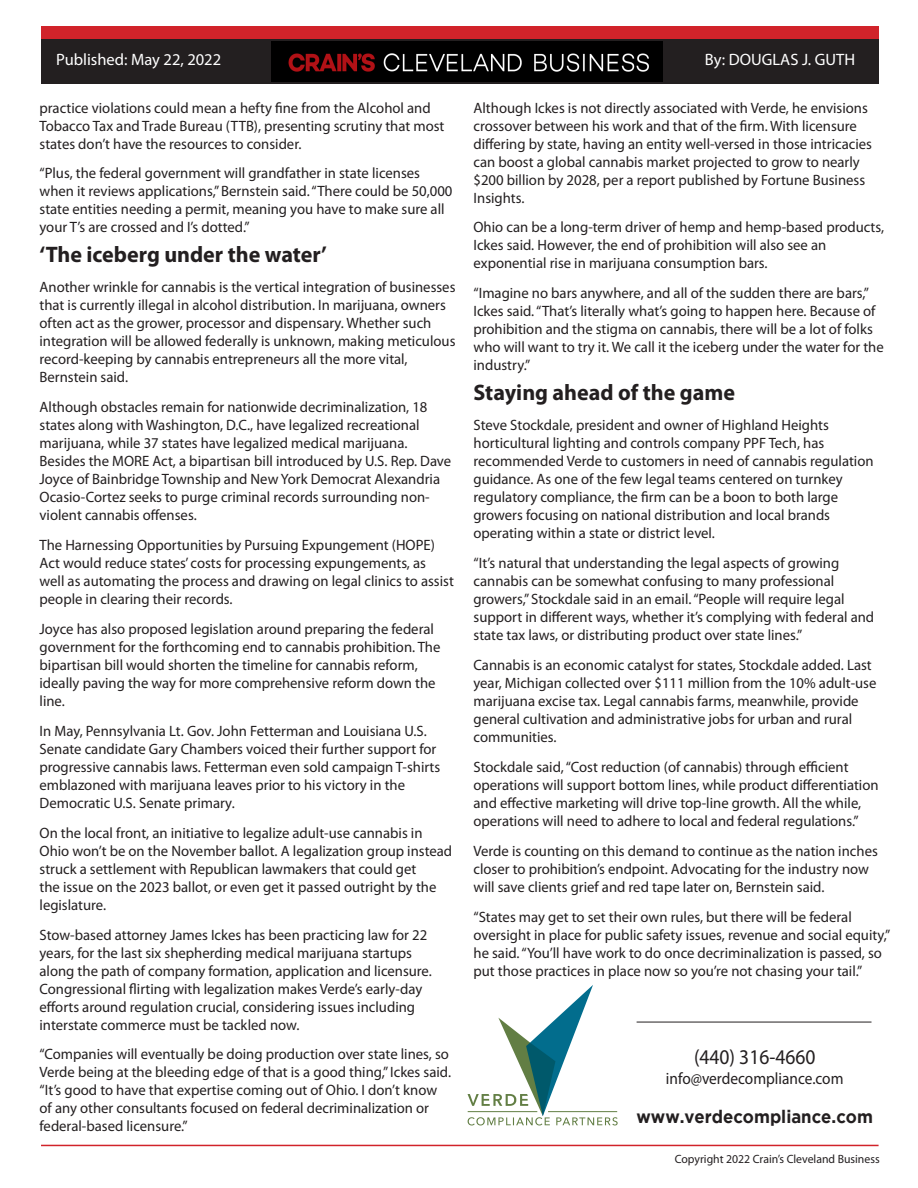
<style>
.page{position:relative;width:918px;height:1188px;background:#fff}
.page>*{position:absolute;margin:0;border:0;box-sizing:border-box;transform-origin:0 0}
.t1{font:700 22.5px "Myriad Pro";color:#231f20}
.t2{font:21px "Myriad Pro";color:#231f20;scale:.93 1}
.t3{font:700 18px "Gotham";color:#231f20;scale:.93 1}
.t4{font:16.5px "Myriad Pro";color:#fff}
.t5{font:16.5px "Myriad Pro";color:#231f20;scale:.93 1}
.t6{font:15px/18px "Myriad Pro";color:#231f20}
.t7{font:12px "Myriad Pro";color:#231f20}
</style>
<div class="page">
<div style="left:41px;top:26px;width:838px;height:13px;background:#d1232a"></div>
<div style="left:41px;top:40px;width:838px;height:44px;background:#231f20"></div>
<hr style="left:41px;top:1145px;width:838px;height:1px;background:#d1232a">
<img style="left:271px;top:42px;width:392px;height:39px">
<hr style="left:637px;top:1022px;width:235px;height:1px;background:#231f20">
<svg style="left:468px;top:985px;width:150px;height:140px"></svg>
<p class="t4" style="left:56px;top:51px;width:167px">Published: May 22, 2022</p>
<p class="t4" style="left:705px;top:51px;width:152px">By: DOUGLAS J. GUTH</p>
<p class="t6" style="left:40px;top:99px;width:406px">practice violations could mean a hefty fine from the Alcohol and<br>Tobacco Tax and Trade Bureau (TTB), presenting scrutiny that most states don’t have the resources to consider.</p>
<p class="t6" style="left:40px;top:165px;width:414px">“Plus, the federal government will grandfather in state licenses when it reviews applications,” Bernstein said. “There could be 50,000 state entities needing a permit, meaning you have to make sure all your T’s are crossed and I’s dotted.”</p>
<p class="t1" style="left:40px;top:240px;width:289px">‘The iceberg under the water’</p>
<p class="t6" style="left:40px;top:279px;width:417px">Another wrinkle for cannabis is the vertical integration of businesses that is currently illegal in alcohol distribution. In marijuana, owners often act as the grower, processor and dispensary. Whether such integration will be allowed federally is unknown, making meticulous record-keeping by cannabis entrepreneurs all the more vital, Bernstein said.</p>
<p class="t6" style="left:40px;top:398px;width:413px">Although obstacles remain for nationwide decriminalization, 18 states along with Washington, D.C., have legalized recreational marijuana, while 37 states have legalized medical marijuana.<br>Besides the MORE Act, a bipartisan bill introduced by U.S. Rep. Dave Joyce of Bainbridge Township and New York Democrat Alexandria Ocasio-Cortez seeks to purge criminal records surrounding non&shy;violent cannabis offenses.</p>
<p class="t6" style="left:40px;top:536px;width:416px">The Harnessing Opportunities by Pursuing Expungement (HOPE)<br>Act would reduce states’ costs for processing expungements, as well as automating the process and drawing on legal clinics to assist people in clearing their records.</p>
<p class="t6" style="left:40px;top:620px;width:402px">Joyce has also proposed legislation around preparing the federal government for the forthcoming end to cannabis prohibition. The bipartisan bill would shorten the timeline for cannabis reform, ideally paving the way for more comprehensive reform down the line.</p>
<p class="t6" style="left:40px;top:722px;width:402px">In May, Pennsylvania Lt. Gov. John Fetterman and Louisiana U.S.<br>Senate candidate Gary Chambers voiced their further support for progressive cannabis laws. Fetterman even sold campaign T-shirts emblazoned with marijuana leaves prior to his victory in the Democratic U.S. Senate primary.</p>
<p class="t6" style="left:40px;top:824px;width:414px">On the local front, an initiative to legalize adult-use cannabis in Ohio won’t be on the November ballot. A legalization group instead struck a settlement with Republican lawmakers that could get<br>the issue on the 2023 ballot, or even get it passed outright by the legislature.</p>
<p class="t6" style="left:40px;top:926px;width:394px">Stow-based attorney James Ickes has been practicing law for 22 years, for the last six shepherding medical marijuana startups along the path of company formation, application and licensure.<br>Congressional flirting with legalization makes Verde’s early-day efforts around regulation crucial, considering issues including interstate commerce must be tackled now.</p>
<p class="t6" style="left:40px;top:1046px;width:413px">“Companies will eventually be doing production over state lines, so Verde being at the bleeding edge of that is a good thing,” Ickes said. “It’s good to have that expertise coming out of Ohio. I don’t know of any other consultants focused on federal decriminalization or federal-based licensure.”</p>
<p class="t6" style="left:474px;top:99px;width:400px">Although Ickes is not directly associated with Verde, he envisions crossover between his work and that of the firm. With licensure differing by state, having an entity well-versed in those intricacies can boost a global cannabis market projected to grow to nearly $200 billion by 2028, per a report published by Fortune Business Insights.</p>
<p class="t6" style="left:474px;top:219px;width:412px">Ohio can be a long-term driver of hemp and hemp-based products,<br>Ickes said. However, the end of prohibition will also see an exponential rise in marijuana consumption bars.</p>
<p class="t6" style="left:474px;top:285px;width:412px">“Imagine no bars anywhere, and all of the sudden there are bars,” Ickes said. “That’s literally what’s going to happen here. Because of prohibition and the stigma on cannabis, there will be a lot of folks who will want to try it. We call it the iceberg under the water for the industry.”</p>
<p class="t1" style="left:474px;top:378px;width:263px">Staying ahead of the game</p>
<p class="t6" style="left:474px;top:416px;width:402px">Steve Stockdale, president and owner of Highland Heights horticultural lighting and controls company PPF Tech, has recommended Verde to customers in need of cannabis regulation guidance. As one of the few legal teams centered on turnkey regulatory compliance, the firm can be a boon to both large growers focusing on national distribution and local brands operating within a state or district level.</p>
<p class="t6" style="left:474px;top:554px;width:402px">“It’s natural that understanding the legal aspects of growing cannabis can be somewhat confusing to many professional growers,” Stockdale said in an email. “People will require legal support in different ways, whether it’s complying with federal and state tax laws, or distributing product over state lines.”</p>
<p class="t6" style="left:474px;top:656px;width:404px">Cannabis is an economic catalyst for states, Stockdale added. Last year, Michigan collected over $111 million from the 10% adult-use marijuana excise tax. Legal cannabis farms, meanwhile, provide general cultivation and administrative jobs for urban and rural communities.</p>
<p class="t6" style="left:474px;top:758px;width:407px">Stockdale said, “Cost reduction (of cannabis) through efficient operations will support bottom lines, while product differentiation and effective marketing will drive top-line growth. All the while, operations will need to adhere to local and federal regulations.”</p>
<p class="t6" style="left:474px;top:842px;width:406px">Verde is counting on this demand to continue as the nation inches closer to prohibition’s endpoint. Advocating for the industry now will save clients grief and red tape later on, Bernstein said.</p>
<p class="t6" style="left:474px;top:908px;width:418px">“States may get to set their own rules, but there will be federal oversight in place for public safety issues, revenue and social equity,” he said. “You’ll have work to do once decriminalization is passed, so put those practices in place now so you’re not chasing your tail.”</p>
<p class="t2" style="left:694px;top:1046px;width:132px">(440) 316-4660</p>
<p class="t5" style="left:666px;top:1069px;width:192px">info@verdecompliance.com</p>
<p class="t3" style="left:637px;top:1106px;width:256px">www.verdecompliance.com</p>
<p class="t7" style="left:675px;top:1152px;width:206px">Copyright 2022 Crain’s Cleveland Business</p>
</div>
